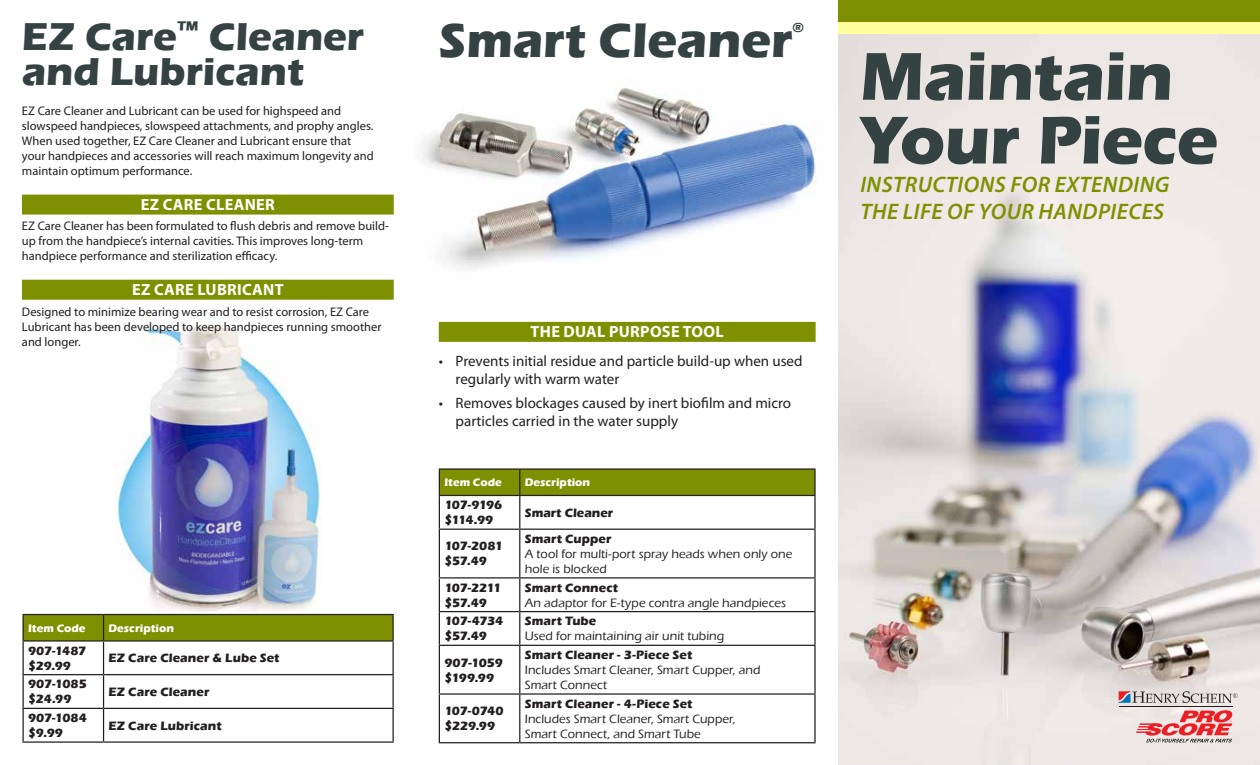
<style>
.page{position:relative;width:1260px;height:765px;background:#fff}
.page>*{position:absolute;margin:0;border:0;box-sizing:border-box;transform-origin:0 0}
.t1{font:700 70px/63.8px "Eras ITC";letter-spacing:-.01em;color:#354242}
.t2{font:700 50px "Eras ITC";color:#354242}
.t3{font:700 40px/35px "Eras ITC";color:#354242}
.t4{font:italic 600 22.5px/27px "Myriad Pro";letter-spacing:.02em;color:#7d9100}
.t5{font:700 16.25px "Myriad Pro";letter-spacing:.02em;color:#fff}
.t6{font:15px/18px "Myriad Pro";color:#231f20}
.t7{font:700 13.75px "Eras ITC";color:#354242}
.t8{font:12.5px/15px "Myriad Pro";color:#231f20}
.t9{font:500 12.5px/15px "Eras ITC";letter-spacing:.005em;color:#231f20}
.t10{font:700 12.5px/15px "Eras ITC";letter-spacing:.005em;color:#231f20}
.t11{font:700 12.5px/15px "Eras ITC";letter-spacing:-.015em;color:#231f20}
.t12{font:700 12.5px/15px "Eras ITC";letter-spacing:-.03em;color:#231f20}
.t13{font:700 12.5px/15px "Eras ITC";letter-spacing:-.05em;color:#231f20}
.t14{font:700 11.25px "Eras ITC";color:#fff}
</style>
<div class="page">
<img style="left:838px;top:34px;width:422px;height:731px">
<svg style="left:1119px;top:691px;width:118px;height:12px"></svg>
<hr style="left:1119px;top:707px;width:113px;height:1px;background:#231f20">
<svg style="left:1136px;top:710px;width:97px;height:32px;background:#e59798"></svg>
<img style="left:422px;top:86px;width:395px;height:182px">
<div style="left:439px;top:322px;width:377px;height:20px;background:#7d9100"></div>
<div style="left:439px;top:469px;width:81px;height:26px;background:#7d9100"></div>
<div style="left:520px;top:469px;width:295px;height:26px;background:#7d9100"></div>
<hr style="left:439px;top:468px;width:81px;height:2px;background:#231f20">
<svg style="left:439px;top:470px;width:1px;height:25px"></svg>
<hr style="left:520px;top:468px;width:296px;height:2px;background:#231f20">
<svg style="left:519px;top:470px;width:1px;height:25px"></svg>
<hr style="left:814px;top:470px;width:2px;height:25px;background:#231f20">
<hr style="left:439px;top:495px;width:81px;height:1px;background:#231f20">
<hr style="left:439px;top:496px;width:1px;height:33px;background:#231f20">
<hr style="left:520px;top:495px;width:296px;height:1px;background:#231f20">
<hr style="left:519px;top:496px;width:1px;height:33px;background:#231f20">
<hr style="left:814px;top:496px;width:2px;height:33px;background:#231f20">
<hr style="left:439px;top:529px;width:81px;height:1px;background:#231f20">
<hr style="left:439px;top:530px;width:1px;height:47px;background:#231f20">
<hr style="left:520px;top:529px;width:296px;height:1px;background:#231f20">
<hr style="left:519px;top:530px;width:1px;height:47px;background:#231f20">
<hr style="left:814px;top:530px;width:2px;height:47px;background:#231f20">
<hr style="left:439px;top:577px;width:81px;height:2px;background:#231f20">
<hr style="left:439px;top:579px;width:1px;height:32px;background:#231f20">
<hr style="left:520px;top:577px;width:296px;height:2px;background:#231f20">
<hr style="left:519px;top:579px;width:1px;height:32px;background:#231f20">
<hr style="left:814px;top:579px;width:2px;height:32px;background:#231f20">
<hr style="left:439px;top:611px;width:81px;height:1px;background:#231f20">
<hr style="left:439px;top:612px;width:1px;height:33px;background:#231f20">
<hr style="left:520px;top:611px;width:296px;height:1px;background:#231f20">
<hr style="left:519px;top:612px;width:1px;height:33px;background:#231f20">
<hr style="left:814px;top:612px;width:2px;height:33px;background:#231f20">
<hr style="left:439px;top:645px;width:81px;height:1px;background:#231f20">
<hr style="left:439px;top:646px;width:1px;height:47px;background:#231f20">
<hr style="left:520px;top:645px;width:296px;height:1px;background:#231f20">
<hr style="left:519px;top:646px;width:1px;height:47px;background:#231f20">
<hr style="left:814px;top:646px;width:2px;height:47px;background:#231f20">
<hr style="left:439px;top:693px;width:81px;height:2px;background:#231f20">
<hr style="left:439px;top:695px;width:1px;height:47px;background:#231f20">
<hr style="left:520px;top:693px;width:296px;height:2px;background:#231f20">
<hr style="left:519px;top:695px;width:1px;height:47px;background:#231f20">
<hr style="left:814px;top:695px;width:2px;height:47px;background:#231f20">
<hr style="left:439px;top:742px;width:81px;height:1px;background:#231f20">
<hr style="left:520px;top:742px;width:296px;height:1px;background:#231f20">
<img style="left:115px;top:320px;width:206px;height:291px">
<div style="left:22px;top:195px;width:372px;height:20px;background:#7d9100"></div>
<div style="left:22px;top:280px;width:372px;height:20px;background:#7d9100"></div>
<div style="left:838px;top:0;width:422px;height:22px;background:#7d9100"></div>
<div style="left:838px;top:22px;width:422px;height:12px;background:#ffff9d"></div>
<div style="left:23px;top:615px;width:81px;height:26px;background:#7d9100"></div>
<div style="left:104px;top:615px;width:289px;height:26px;background:#7d9100"></div>
<hr style="left:22px;top:614px;width:82px;height:1px;background:#231f20">
<hr style="left:22px;top:615px;width:2px;height:25px;background:#231f20">
<hr style="left:104px;top:614px;width:290px;height:1px;background:#231f20">
<svg style="left:103px;top:615px;width:1px;height:25px"></svg>
<hr style="left:392px;top:615px;width:2px;height:25px;background:#231f20">
<hr style="left:22px;top:640px;width:82px;height:2px;background:#231f20">
<hr style="left:22px;top:642px;width:2px;height:32px;background:#231f20">
<hr style="left:104px;top:640px;width:290px;height:2px;background:#231f20">
<hr style="left:103px;top:642px;width:1px;height:32px;background:#231f20">
<hr style="left:392px;top:642px;width:2px;height:32px;background:#231f20">
<hr style="left:22px;top:674px;width:82px;height:1px;background:#231f20">
<hr style="left:22px;top:675px;width:2px;height:33px;background:#231f20">
<hr style="left:104px;top:674px;width:290px;height:1px;background:#231f20">
<hr style="left:103px;top:675px;width:1px;height:33px;background:#231f20">
<hr style="left:392px;top:675px;width:2px;height:33px;background:#231f20">
<hr style="left:22px;top:708px;width:82px;height:1px;background:#231f20">
<hr style="left:22px;top:709px;width:2px;height:32px;background:#231f20">
<hr style="left:104px;top:708px;width:290px;height:1px;background:#231f20">
<hr style="left:103px;top:709px;width:1px;height:32px;background:#231f20">
<hr style="left:392px;top:709px;width:2px;height:32px;background:#231f20">
<hr style="left:22px;top:741px;width:82px;height:2px;background:#231f20">
<hr style="left:104px;top:741px;width:290px;height:2px;background:#231f20">
<h3 class="t3" style="left:22px;top:20px;width:344px">EZ Care<sup>™</sup> Cleaner and Lubricant</h3>
<p class="t8" style="left:22px;top:103px;width:353px">EZ Care Cleaner and Lubricant can be used for highspeed and slowspeed handpieces, slowspeed attachments, and prophy angles.<br>When used together, EZ Care Cleaner and Lubricant ensure that your handpieces and accessories will reach maximum longevity and maintain optimum performance.</p>
<h3 class="t5" style="left:141px;top:194px;width:136px">EZ CARE CLEANER</h3>
<p class="t8" style="left:22px;top:219px;width:369px">EZ Care Cleaner has been formulated to flush debris and remove build&shy;up from the handpiece’s internal cavities. This improves long-term handpiece performance and sterilization efficacy.</p>
<h3 class="t5" style="left:132px;top:279px;width:153px">EZ CARE LUBRICANT</h3>
<p class="t8" style="left:22px;top:304px;width:361px">Designed to minimize bearing wear and to resist corrosion, EZ Care<br>Lubricant has been developed to keep handpieces running smoother and longer.</p>
<p class="t14" style="left:28px;top:621px;width:59px">Item Code</p>
<p class="t14" style="left:109px;top:621px;width:67px">Description</p>
<p class="t10" style="left:28px;top:643px;width:60px">907-1487 $29.99</p>
<p class="t10" style="left:109px;top:651px;width:173px">EZ Care Cleaner &amp; Lube Set</p>
<p class="t10" style="left:28px;top:677px;width:60px">907-1085 $24.99</p>
<p class="t10" style="left:109px;top:684px;width:102px">EZ Care Cleaner</p>
<p class="t10" style="left:28px;top:710px;width:60px">907-1084 $9.99</p>
<p class="t10" style="left:109px;top:718px;width:115px">EZ Care Lubricant</p>
<h2 class="t2" style="left:439px;top:12px;width:355px">Smart Cleaner</h2>
<p class="t7" style="left:792px;top:20px;width:13px">®</p>
<h3 class="t5" style="left:531px;top:321px;width:195px">THE DUAL PURPOSE TOOL</h3>
<p class="t6" style="left:456px;top:352px;width:348px;text-indent:-17px">• Prevents initial residue and particle build-up when used regularly with warm water</p>
<p class="t6" style="left:456px;top:394px;width:337px;text-indent:-17px">• Removes blockages caused by inert biofilm and micro particles carried in the water supply</p>
<p class="t14" style="left:444px;top:476px;width:59px">Item Code</p>
<p class="t14" style="left:525px;top:476px;width:67px">Description</p>
<p class="t13" style="left:444px;top:498px;width:60px">107-9196 $114.99</p>
<p class="t10" style="left:525px;top:505px;width:90px">Smart Cleaner</p>
<p class="t11" style="left:444px;top:539px;width:60px">107-2081 $57.49</p>
<p class="t10" style="left:525px;top:531px;width:88px">Smart Cupper</p>
<p class="t9" style="left:525px;top:546px;width:269px">A tool for multi-port spray heads when only one hole is blocked</p>
<p class="t12" style="left:444px;top:580px;width:59px">107-2211 $57.49</p>
<p class="t10" style="left:525px;top:580px;width:95px">Smart Connect</p>
<p class="t9" style="left:525px;top:595px;width:263px">An adaptor for E-type contra angle handpieces</p>
<p class="t12" style="left:444px;top:614px;width:61px">107-4734 $57.49</p>
<p class="t10" style="left:525px;top:614px;width:73px">Smart Tube</p>
<p class="t9" style="left:525px;top:629px;width:201px">Used for maintaining air unit tubing</p>
<p class="t10" style="left:444px;top:655px;width:60px">907-1059 $199.99</p>
<p class="t11" style="left:444px;top:704px;width:61px">107-0740 $229.99</p>
<p class="t10" style="left:525px;top:647px;width:169px">Smart Cleaner - 3-Piece Set</p>
<p class="t9" style="left:525px;top:663px;width:237px">Includes Smart Cleaner, Smart Cupper, and<br>Smart Connect</p>
<p class="t10" style="left:525px;top:696px;width:169px">Smart Cleaner - 4-Piece Set</p>
<p class="t9" style="left:525px;top:711px;width:212px">Includes Smart Cleaner, Smart Cupper,<br>Smart Connect, and Smart Tube</p>
<h1 class="t1" style="left:860px;top:45px;width:359px">Maintain<br>Your Piece</h1>
<h3 class="t4" style="left:860px;top:171px;width:310px">INSTRUCTIONS FOR EXTENDING<br>THE LIFE OF YOUR HANDPIECES</h3>
</div>
